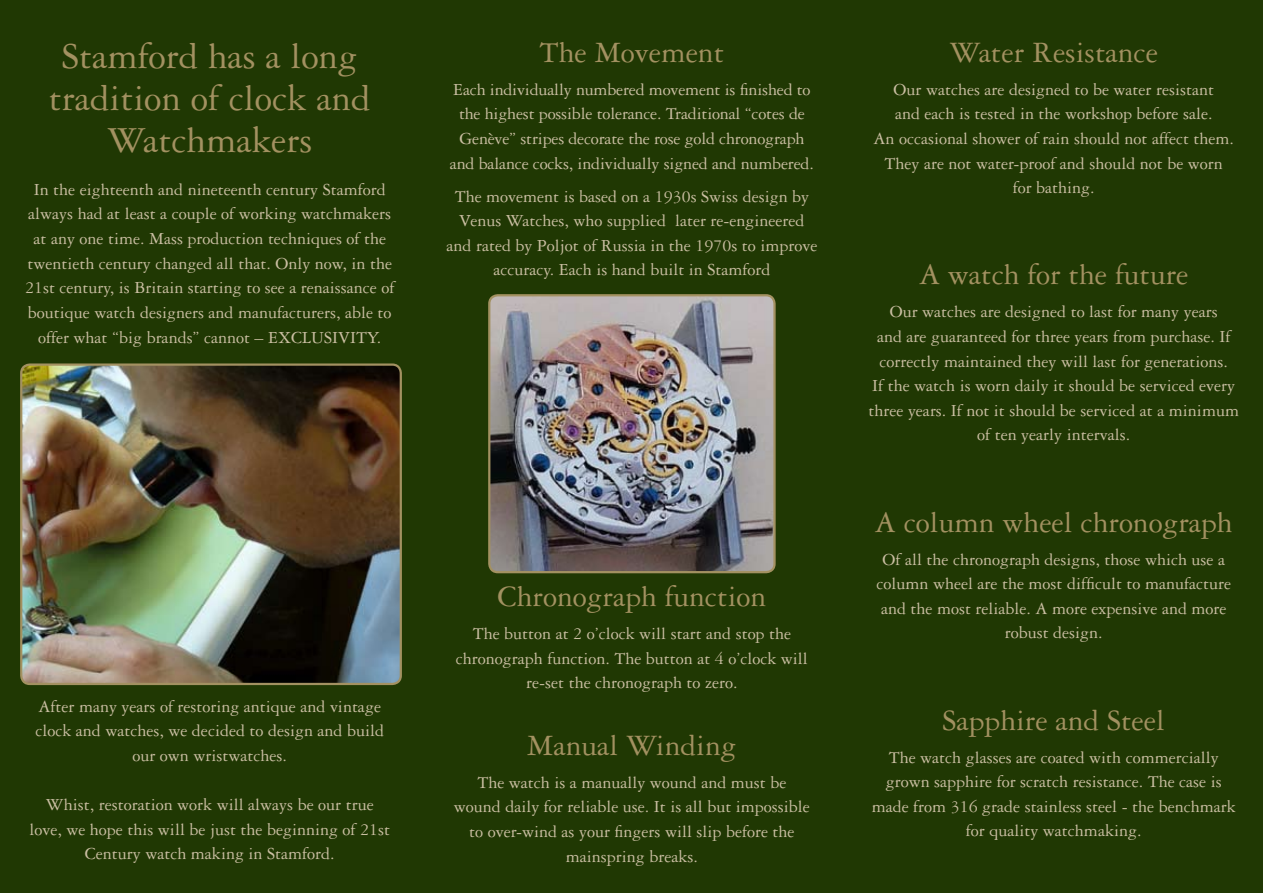
<style>
.page{position:relative;width:1263px;height:893px;background:#203803}
.page>*{position:absolute;margin:0;border:0;box-sizing:border-box;transform-origin:0 0}
.t1{font:39px/42px "Garamond Three";color:#a39161;text-align:center}
.t2{font:31.5px "Garamond Three";color:#a39161}
.t3{font:18px/24.6px "Garamond Three";color:#cbbfa3;text-align:center}
</style>
<div class="page">
<img style="left:23px;top:366px;width:378px;height:318px">
<div style="left:20px;top:363px;width:382px;height:322px;border:2px solid #a39161;border-radius:9px"></div>
<img style="left:491px;top:297px;width:282px;height:275px">
<div style="left:488px;top:294px;width:288px;height:279px;border:2px solid #a39161;border-radius:9px"></div>
<h1 class="t1" style="left:49px;top:34px;width:323px">Stamford has a long tradition of clock and<br>Watchmakers</h1>
<p class="t3" style="left:25px;top:177px;width:371px">In the eighteenth and nineteenth century Stamford always had at least a couple of working watchmakers at any one time. Mass production techniques of the twentieth century changed all that. Only now, in the 21st century, is Britain starting to see a renaissance of boutique watch designers and manufacturers, able to offer what “big brands” cannot – EXCLUSIVITY.</p>
<h2 class="t2" style="left:540px;top:35px;width:186px">The Movement</h2>
<p class="t3" style="left:450px;top:77px;width:365px">Each individually numbered movement is finished to the highest possible tolerance. Traditional “cotes de Genève” stripes decorate the rose gold chronograph and balance cocks, individually signed and numbered.</p>
<p class="t3" style="left:446px;top:184px;width:372px">The movement is based on a 1930s Swiss design by Venus Watches, who supplied later re-engineered and rated by Poljot of Russia in the 1970s to improve accuracy. Each is hand built in Stamford</p>
<p class="t3" style="left:35px;top:694px;width:350px">After many years of restoring antique and vintage clock and watches, we decided to design and build our own wristwatches.</p>
<p class="t3" style="left:29px;top:792px;width:362px">Whist, restoration work will always be our true love, we hope this will be just the beginning of 21st<br>Century watch making in Stamford.</p>
<h2 class="t2" style="left:498px;top:579px;width:270px">Chronograph function</h2>
<p class="t3" style="left:456px;top:621px;width:353px">The button at 2 o’clock will start and stop the chronograph function. The button at 4 o’clock will re-set the chronograph to zero.</p>
<h2 class="t2" style="left:527px;top:728px;width:211px">Manual Winding</h2>
<p class="t3" style="left:454px;top:770px;width:357px">The watch is a manually wound and must be wound daily for reliable use. It is all but impossible to over-wind as your fingers will slip before the mainspring breaks.</p>
<h2 class="t2" style="left:949px;top:35px;width:210px">Water Resistance</h2>
<p class="t3" style="left:873px;top:77px;width:362px">Our watches are designed to be water resistant<br>and each is tested in the workshop before sale.<br>An occasional shower of rain should not affect them.<br>They are not water-proof and should not be worn for bathing.</p>
<h2 class="t2" style="left:919px;top:258px;width:271px">A watch for the future</h2>
<p class="t3" style="left:868px;top:299px;width:372px">Our watches are designed to last for many years<br>and are guaranteed for three years from purchase. If correctly maintained they will last for generations.<br>If the watch is worn daily it should be serviced every three years. If not it should be serviced at a minimum of ten yearly intervals.</p>
<h2 class="t2" style="left:875px;top:505px;width:359px">A column wheel chronograph</h2>
<p class="t3" style="left:876px;top:547px;width:356px">Of all the chronograph designs, those which use a column wheel are the most difficult to manufacture and the most reliable. A more expensive and more robust design.</p>
<h2 class="t2" style="left:943px;top:703px;width:224px">Sapphire and Steel</h2>
<p class="t3" style="left:872px;top:745px;width:365px">The watch glasses are coated with commercially grown sapphire for scratch resistance. The case is made from 316 grade stainless steel - the benchmark for quality watchmaking.</p>
</div>
